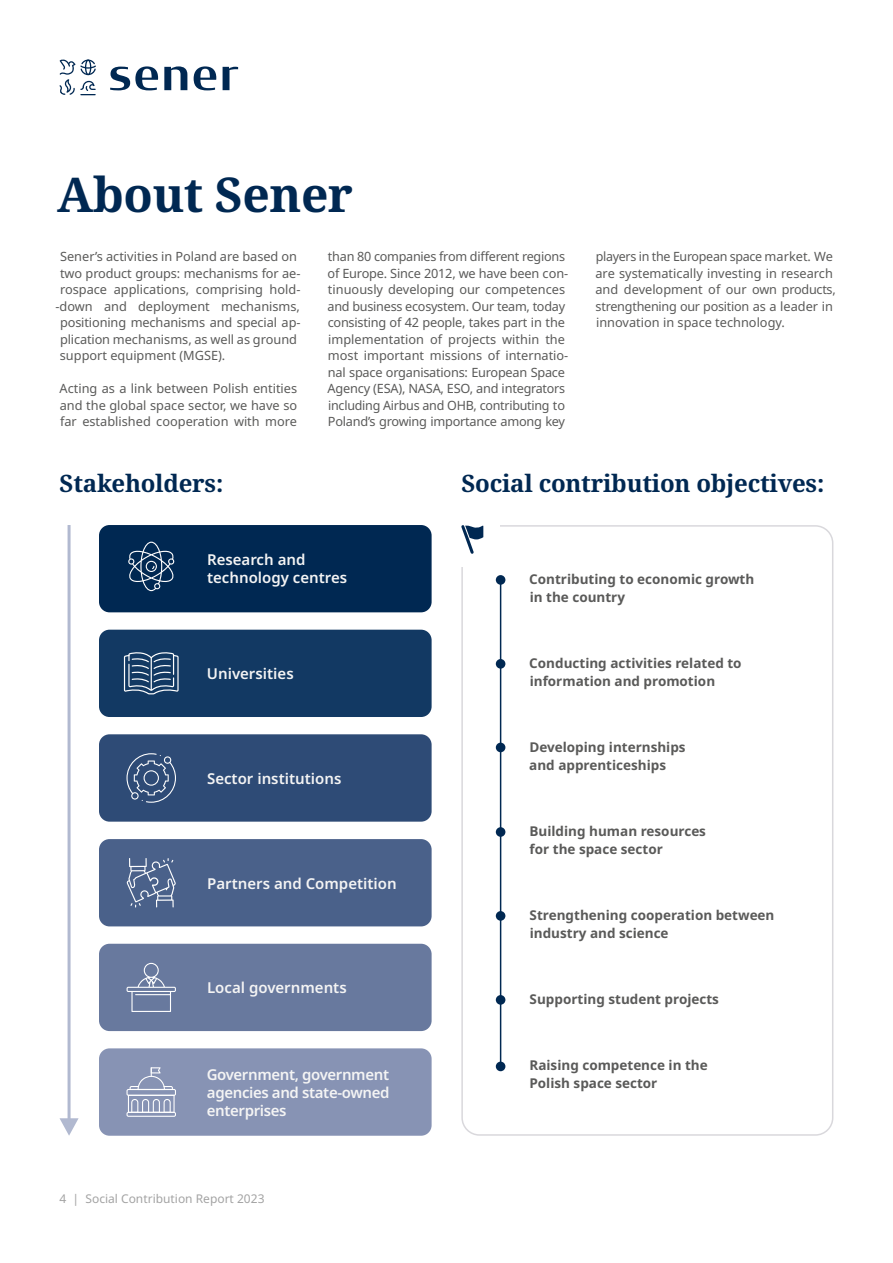
<style>
.page{position:relative;width:893px;height:1263px;background:#fff}
.page>*{position:absolute;margin:0;border:0;box-sizing:border-box;transform-origin:0 0}
.t1{font:700 48px "Noto Serif";letter-spacing:-.01em;color:#002852}
.t2{font:700 24px "Noto Serif";letter-spacing:-.01em;color:#002852}
.t3{font:600 15px/18px "Noto Sans";color:#f4f4f4}
.t4{font:700 13.5px/18px "Noto Sans";color:#5a5a59}
.t5{font:12.75px/16.5px "Noto Sans";letter-spacing:-.01em;color:#5a5a59}
.t6{font:12px "Noto Sans";color:#a3a3a3}
</style>
<div class="page">
<svg style="left:110px;top:66px;width:48px;height:24px"></svg>
<svg style="left:164px;top:66px;width:23px;height:24px"></svg>
<svg style="left:194px;top:66px;width:22px;height:24px"></svg>
<svg style="left:223px;top:67px;width:15px;height:23px"></svg>
<svg style="left:59px;top:59px;width:37px;height:36px"></svg>
<div style="left:461px;top:525px;width:372px;height:611px;border:2px solid #d9d8dc;border-radius:17px"></div>
<div style="left:99px;top:525px;width:333px;height:87px;background:#002852;border-radius:10px"></div>
<div style="left:99px;top:630px;width:333px;height:87px;background:#123963;border-radius:10px"></div>
<div style="left:99px;top:734px;width:333px;height:88px;background:#2e4b76;border-radius:10px"></div>
<div style="left:99px;top:839px;width:333px;height:87px;background:#4a618a;border-radius:10px"></div>
<div style="left:99px;top:944px;width:333px;height:87px;background:#68799e;border-radius:10px"></div>
<div style="left:99px;top:1048px;width:333px;height:88px;background:#8793b4;border-radius:10px"></div>
<hr style="left:68px;top:525px;width:3px;height:599px;background:#b1b9d0">
<svg style="left:60px;top:1118px;width:19px;height:18px"></svg>
<svg style="left:128px;top:542px;width:46px;height:49px"></svg>
<svg style="left:124px;top:652px;width:55px;height:42px"></svg>
<svg style="left:126px;top:753px;width:50px;height:50px"></svg>
<svg style="left:127px;top:858px;width:49px;height:49px"></svg>
<svg style="left:127px;top:963px;width:49px;height:49px"></svg>
<svg style="left:126px;top:1067px;width:50px;height:50px"></svg>
<div style="left:496px;top:575px;width:9px;height:10px;background:#002852;border-radius:50%"></div>
<div style="left:496px;top:659px;width:9px;height:10px;background:#002852;border-radius:50%"></div>
<div style="left:496px;top:743px;width:9px;height:9px;background:#002852;border-radius:50%"></div>
<div style="left:496px;top:827px;width:9px;height:10px;background:#002852;border-radius:50%"></div>
<div style="left:496px;top:995px;width:9px;height:10px;background:#002852;border-radius:50%"></div>
<div style="left:496px;top:911px;width:9px;height:10px;background:#002852;border-radius:50%"></div>
<div style="left:496px;top:1062px;width:9px;height:9px;background:#002852;border-radius:50%"></div>
<hr style="left:500px;top:578px;width:1px;height:488px;background:#002852">
<div style="left:461px;top:525px;width:39px;height:41px;background:#fff"></div>
<svg style="left:461px;top:525px;width:22px;height:29px"></svg>
<h1 class="t1" style="left:57px;top:160px;width:297px">About Sener</h1>
<p class="t5" style="left:60px;top:248px;width:239px">Sener’s activities in Poland are based on</p>
<p class="t5" style="left:60px;top:265px;width:242px">two product groups: mechanisms for ae-</p>
<p class="t5" style="left:60px;top:281px;width:242px">rospace applications, comprising hold-</p>
<p class="t5" style="left:56px;top:298px;width:246px">-down and deployment mechanisms,</p>
<p class="t5" style="left:60px;top:314px;width:242px">positioning mechanisms and special ap-</p>
<p class="t5" style="left:60px;top:331px;width:239px">plication mechanisms, as well as ground</p>
<p class="t5" style="left:60px;top:347px;width:167px">support equipment (MGSE).</p>
<p class="t5" style="left:60px;top:380px;width:239px;text-align:justify">Acting as a link between Polish entities and the global space sector, we have so far established cooperation with more</p>
<p class="t5" style="left:327px;top:248px;width:242px">than 80 companies from different regions of Europe. Since 2012, we have been con&shy;tinuously developing our competences and business ecosystem. Our team, today consisting of 42 people, takes part in the implementation of projects within the most important missions of internatio&shy;nal space organisations: European Space Agency (ESA), NASA, ESO, and integrators including Airbus and OHB, contributing to Poland’s growing importance among key</p>
<p class="t5" style="left:595px;top:248px;width:242px">players in the European space market. We are systematically investing in research and development of our own products, strengthening our position as a leader in innovation in space technology.</p>
<h2 class="t2" style="left:60px;top:467px;width:165px">Stakeholders:</h2>
<h2 class="t2" style="left:461px;top:467px;width:364px">Social contribution objectives:</h2>
<p class="t3" style="left:207px;top:551px;width:142px">Research and technology centres</p>
<p class="t3" style="left:207px;top:665px;width:88px">Universities</p>
<p class="t3" style="left:207px;top:769px;width:136px">Sector institutions</p>
<p class="t3" style="left:207px;top:874px;width:191px">Partners and Competition</p>
<p class="t3" style="left:207px;top:979px;width:141px">Local governments</p>
<p class="t3" style="left:207px;top:1066px;width:184px;text-align:justify">Government, government agencies and state-owned enterprises</p>
<p class="t6" style="left:60px;top:1192px;width:207px">4 | Social Contribution Report 2023</p>
<p class="t4" style="left:529px;top:571px;width:227px">Contributing to economic growth in the country</p>
<p class="t4" style="left:529px;top:655px;width:214px">Conducting activities related to information and promotion</p>
<p class="t4" style="left:529px;top:739px;width:158px">Developing internships and apprenticeships</p>
<p class="t4" style="left:529px;top:823px;width:178px">Building human resources for the space sector</p>
<p class="t4" style="left:530px;top:907px;width:246px">Strengthening cooperation between industry and science</p>
<p class="t4" style="left:530px;top:991px;width:191px">Supporting student projects</p>
<p class="t4" style="left:529px;top:1057px;width:180px">Raising competence in the<br>Polish space sector</p>
</div>
